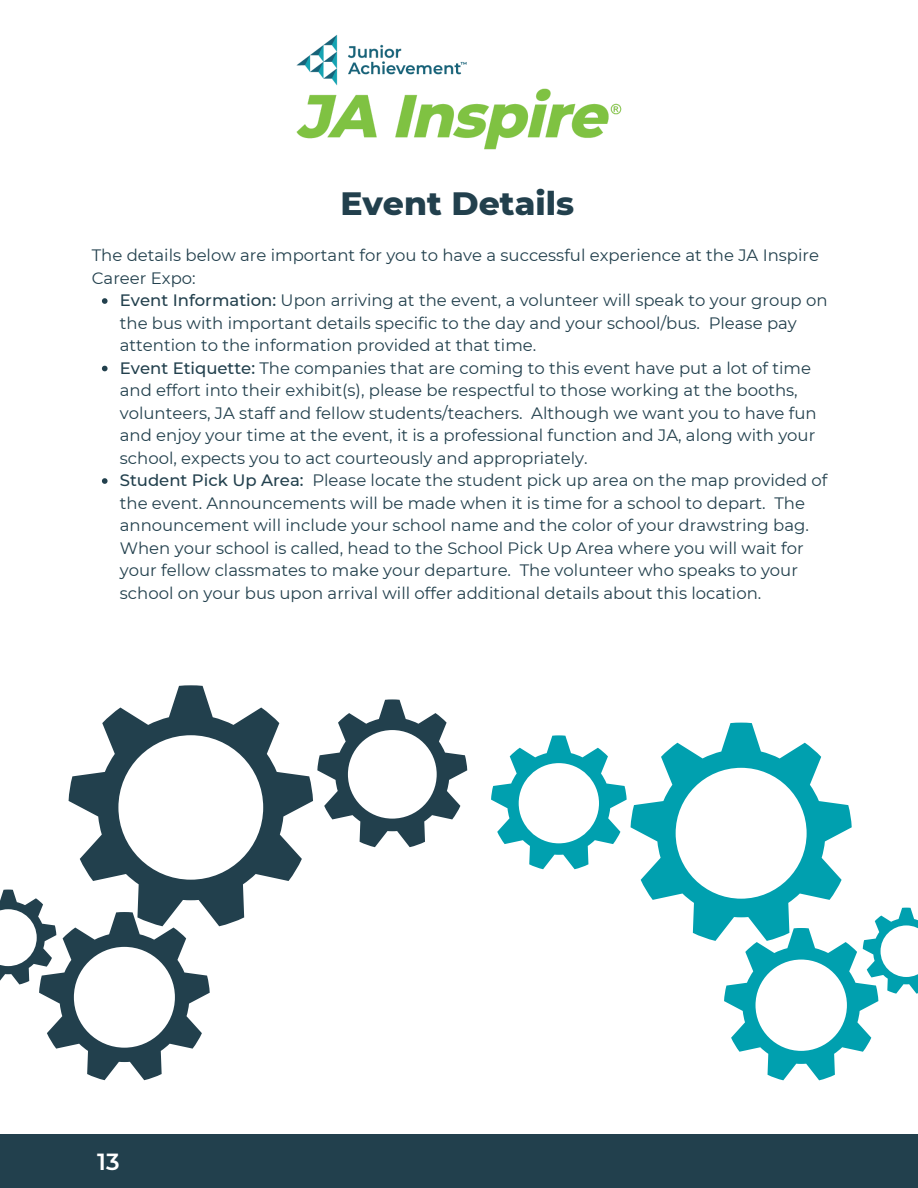
<style>
.page{position:relative;width:918px;height:1188px;background:#fff}
.page>*{position:absolute;margin:0;border:0;box-sizing:border-box;transform-origin:0 0}
.t1{font:800 33px "Montserrat";color:#22404d}
.t2{font:600 23.25px "Montserrat";color:#fff}
.t3{font:16.5px/22.5px "Montserrat";color:#22404d}
.s1{font-weight:500}
</style>
<div class="page">
<div style="left:0;top:1134px;width:918px;height:54px;background:#22404d"></div>
<img style="left:296px;top:35px;width:326px;height:115px">
<svg style="left:631px;top:723px;width:221px;height:218px"></svg>
<svg style="left:724px;top:908px;width:194px;height:172px"></svg>
<svg style="left:491px;top:735px;width:136px;height:134px"></svg>
<svg style="left:102px;top:298px;width:6px;height:6px"></svg>
<svg style="left:102px;top:366px;width:6px;height:5px"></svg>
<svg style="left:102px;top:478px;width:6px;height:6px"></svg>
<svg style="left:69px;top:685px;width:244px;height:241px"></svg>
<svg style="left:0;top:890px;width:210px;height:190px"></svg>
<svg style="left:317px;top:699px;width:150px;height:148px"></svg>
<h1 class="t1" style="left:340px;top:183px;width:235px">Event Details</h1>
<p class="t3" style="left:92px;top:244px;width:729px">The details below are important for you to have a successful experience at the JA Inspire<br>Career Expo:</p>
<p class="t3" style="left:120px;top:289px;width:709px"><span class="s1">Event Information:</span> Upon arriving at the event, a volunteer will speak to your group on the bus with important details specific to the day and your school/bus. Please pay attention to the information provided at that time.<br><span class="s1">Event Etiquette:</span> The companies that are coming to this event have put a lot of time and effort into their exhibit(s), please be respectful to those working at the booths, volunteers, JA staff and fellow students/teachers. Although we want you to have fun and enjoy your time at the event, it is a professional function and JA, along with your school, expects you to act courteously and appropriately.<br><span class="s1">Student Pick Up Area:</span> Please locate the student pick up area on the map provided of the event. Announcements will be made when it is time for a school to depart. The announcement will include your school name and the color of your drawstring bag.<br>When your school is called, head to the School Pick Up Area where you will wait for your fellow classmates to make your departure. The volunteer who speaks to your school on your bus upon arrival will offer additional details about this location.</p>
<h2 class="t2" style="left:97px;top:1147px;width:24px">13</h2>
</div>
